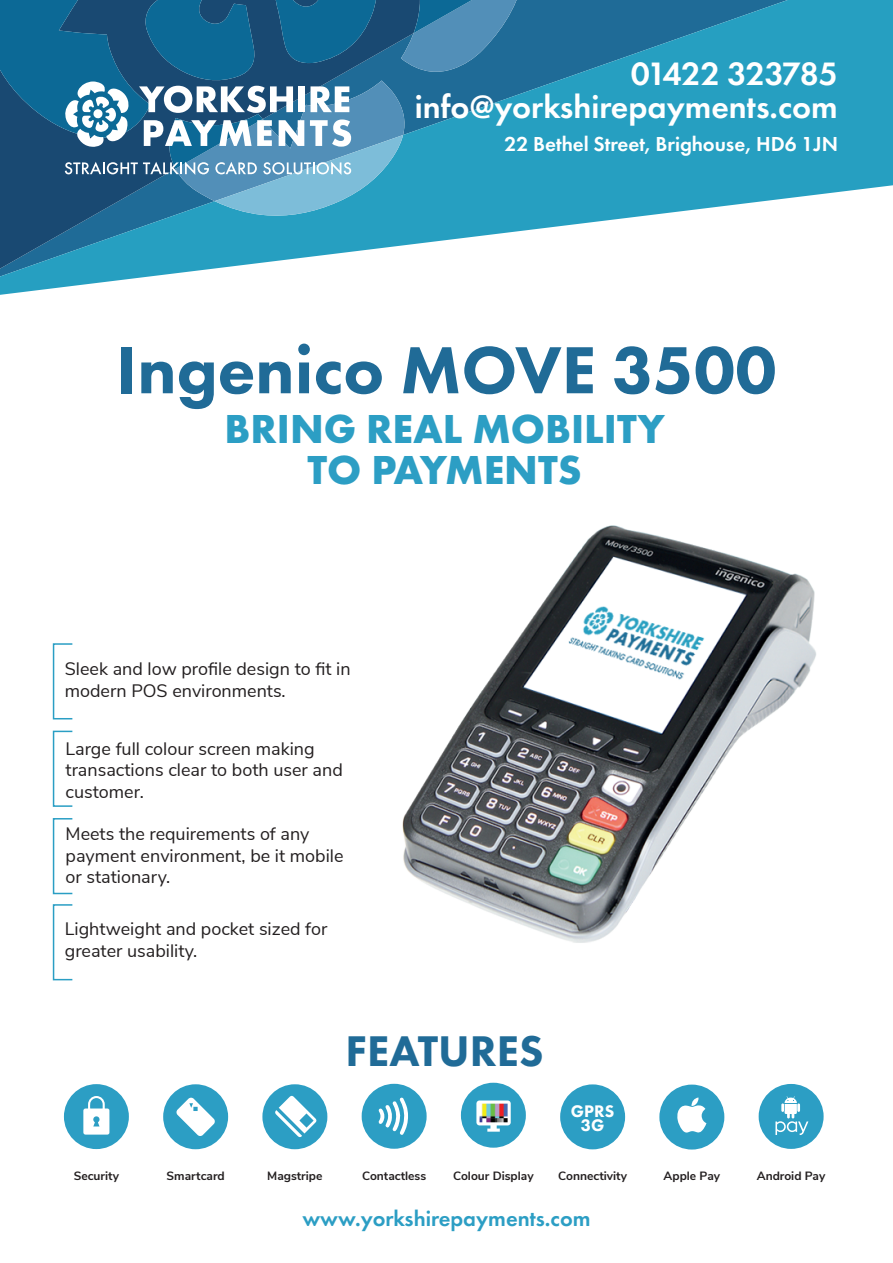
<style>
.page{position:relative;width:893px;height:1263px;background:#fff}
.page>*{position:absolute;margin:0;border:0;box-sizing:border-box;transform-origin:0 0}
.t1{font:800 69px "Futura PT";color:#206b97}
.t2{font:800 44.55px "Futura PT";color:#206b97}
.t3{font:700 42px/40.5px "Futura PT";color:#2c9ec4;text-align:center}
.t4{font:600 33.6px/33.2px "Futura PT";color:#fff;text-align:right}
.t5{font:600 22.5px "Futura PT";color:#2c9ec4}
.t6{font:600 21px "Futura PT";color:#fff}
.t7{font:18px/21.6px "Nunito Sans";color:#231f20}
.t8{font:800 17.4px/13.5px "Futura PT";color:#fff;text-align:center}
.t9{font:700 12px "Nunito Sans";color:#231f20}
</style>
<div class="page">
<svg style="left:0;top:0;width:893px;height:295px;fill:#269fc1"></svg>
<svg style="left:0;top:0;width:528px;height:217px;background:#377da2"></svg>
<div style="left:64px;top:1084px;width:65px;height:65px;background:#2c9ec4;border-radius:50%"></div>
<svg style="left:83px;top:1096px;width:26px;height:38px"></svg>
<div style="left:163px;top:1084px;width:65px;height:65px;background:#2c9ec4;border-radius:50%"></div>
<svg style="left:176px;top:1097px;width:39px;height:39px"></svg>
<div style="left:262px;top:1084px;width:65px;height:65px;background:#2c9ec4;border-radius:50%"></div>
<svg style="left:275px;top:1095px;width:42px;height:42px"></svg>
<div style="left:362px;top:1084px;width:65px;height:65px;background:#2c9ec4;border-radius:50%"></div>
<svg style="left:378px;top:1097px;width:30px;height:38px"></svg>
<div style="left:461px;top:1083px;width:65px;height:65px;background:#2c9ec4;border-radius:50%"></div>
<svg style="left:476px;top:1100px;width:35px;height:32px"></svg>
<div style="left:560px;top:1084px;width:65px;height:65px;background:#2c9ec4;border-radius:50%"></div>
<div style="left:659px;top:1084px;width:65px;height:65px;background:#2c9ec4;border-radius:50%"></div>
<svg style="left:677px;top:1097px;width:29px;height:36px"></svg>
<div style="left:759px;top:1084px;width:65px;height:65px;background:#2c9ec4;border-radius:50%"></div>
<svg style="left:775px;top:1096px;width:33px;height:39px"></svg>
<div style="left:53px;top:643px;width:20px;height:76px;border:2px solid #2a9ec4"></div>
<div style="left:53px;top:731px;width:20px;height:76px;border:2px solid #2a9ec4"></div>
<div style="left:53px;top:818px;width:20px;height:76px;border:2px solid #2a9ec4"></div>
<div style="left:53px;top:904px;width:20px;height:76px;border:2px solid #2a9ec4"></div>
<img style="left:402px;top:525px;width:414px;height:418px">
<h3 class="t4" style="left:415px;top:56px;width:425px">01422 323785 info@yorkshirepayments.com</h3>
<p class="t6" style="left:504px;top:131px;width:335px">22 Bethel Street, Brighouse, HD6 1JN</p>
<h1 class="t1" style="left:116px;top:327px;width:662px">Ingenico MOVE 3500</h1>
<h3 class="t3" style="left:225px;top:408px;width:442px">BRING REAL MOBILITY<br>TO PAYMENTS</h3>
<p class="t7" style="left:65px;top:657px;width:287px">Sleek and low profile design to fit in modern POS environments.</p>
<p class="t7" style="left:66px;top:736px;width:279px">Large full colour screen making transactions clear to both user and customer.</p>
<p class="t7" style="left:66px;top:822px;width:279px">Meets the requirements of any payment environment, be it mobile or stationary.</p>
<p class="t7" style="left:65px;top:917px;width:264px">Lightweight and pocket sized for greater usability.</p>
<h2 class="t2" style="left:346px;top:1023px;width:200px">FEATURES</h2>
<p class="t9" style="left:74px;top:1167px;width:47px">Security</p>
<p class="t9" style="left:167px;top:1167px;width:60px">Smartcard</p>
<p class="t9" style="left:267px;top:1167px;width:57px">Magstripe</p>
<p class="t9" style="left:362px;top:1167px;width:66px">Contactless</p>
<p class="t9" style="left:453px;top:1167px;width:82px">Colour Display</p>
<p class="t8" style="left:571px;top:1104px;width:45px">GPRS<br>3G</p>
<p class="t9" style="left:558px;top:1167px;width:70px">Connectivity</p>
<p class="t9" style="left:664px;top:1167px;width:58px">Apple Pay</p>
<p class="t9" style="left:757px;top:1167px;width:70px">Android Pay</p>
<p class="t5" style="left:302px;top:1204px;width:290px">www.yorkshirepayments.com</p>
</div>
